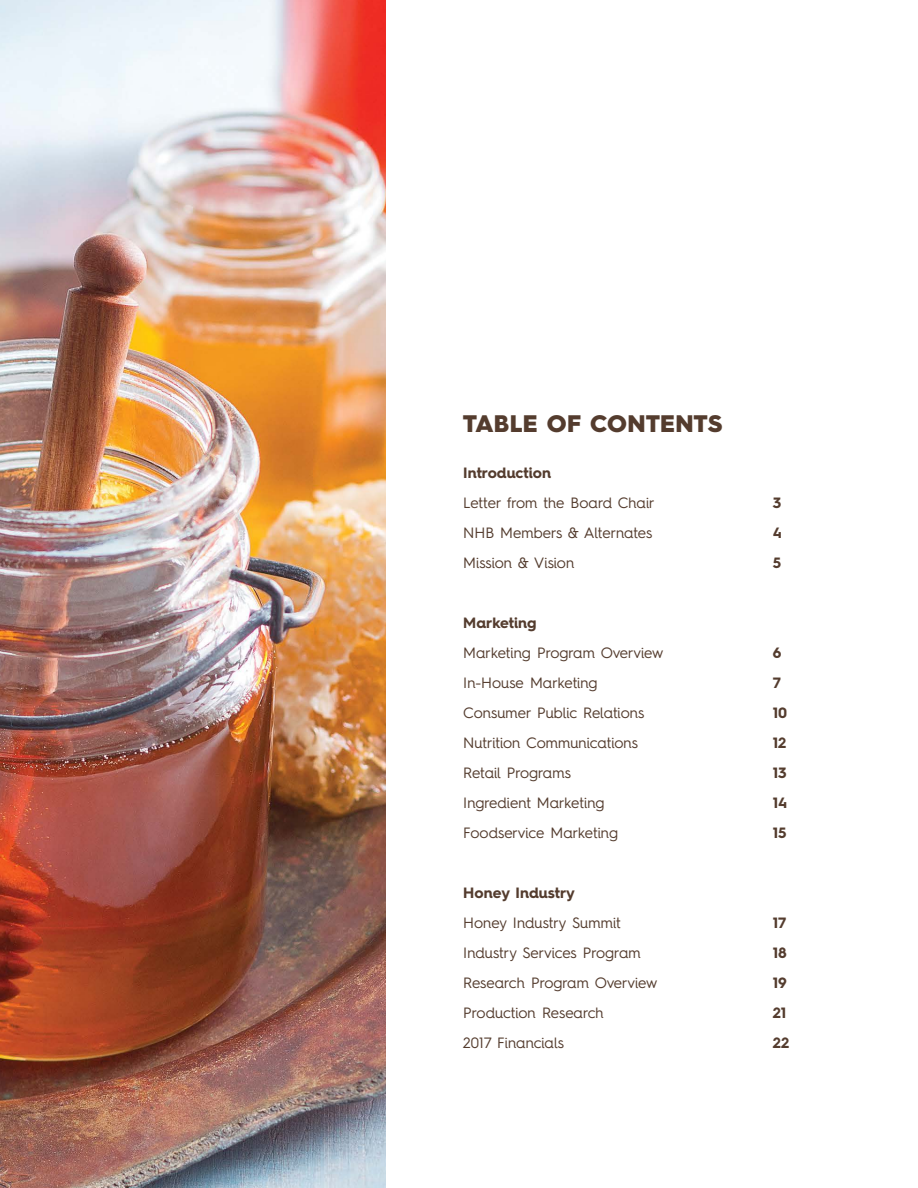
<style>
.page{position:relative;width:918px;height:1188px;background:#fff}
.page>*{position:absolute;margin:0;border:0;box-sizing:border-box;transform-origin:0 0}
.t1{font:900 24px "Hurme Geometric Sans 4";letter-spacing:.015em;color:#543c2e}
.t2{font:15px/30px "Hurme Geometric Sans 4";color:#543c2e}
.t3{font:700 15px/30px "Hurme Geometric Sans 4";color:#543c2e}
</style>
<div class="page">
<img style="left:0;top:0;width:386px;height:1188px">
<h1 class="t1" style="left:463px;top:407px;width:260px">TABLE OF CONTENTS</h1>
<p class="t3" style="left:463px;top:458px;width:89px">Introduction</p>
<p class="t2" style="left:463px;top:488px;width:193px">Letter from the Board Chair<br>NHB Members &amp; Alternates<br>Mission &amp; Vision</p>
<p class="t3" style="left:463px;top:608px;width:75px">Marketing</p>
<p class="t2" style="left:463px;top:638px;width:202px">Marketing Program Overview<br>In-House Marketing<br>Consumer Public Relations<br>Nutrition Communications<br>Retail Programs<br>Ingredient Marketing<br>Foodservice Marketing</p>
<p class="t3" style="left:463px;top:878px;width:113px">Honey Industry</p>
<p class="t2" style="left:463px;top:908px;width:196px">Honey Industry Summit<br>Industry Services Program<br>Research Program Overview<br>Production Research<br>2017 Financials</p>
<p class="t3" style="left:773px;top:488px;width:11px;text-align:justify">3<br>4<br>5</p>
<p class="t3" style="left:773px;top:638px;width:16px">6<br>7<br>10<br>12<br>13<br>14<br>15</p>
<p class="t3" style="left:773px;top:908px;width:18px">17<br>18<br>19<br>21<br>22</p>
</div>
